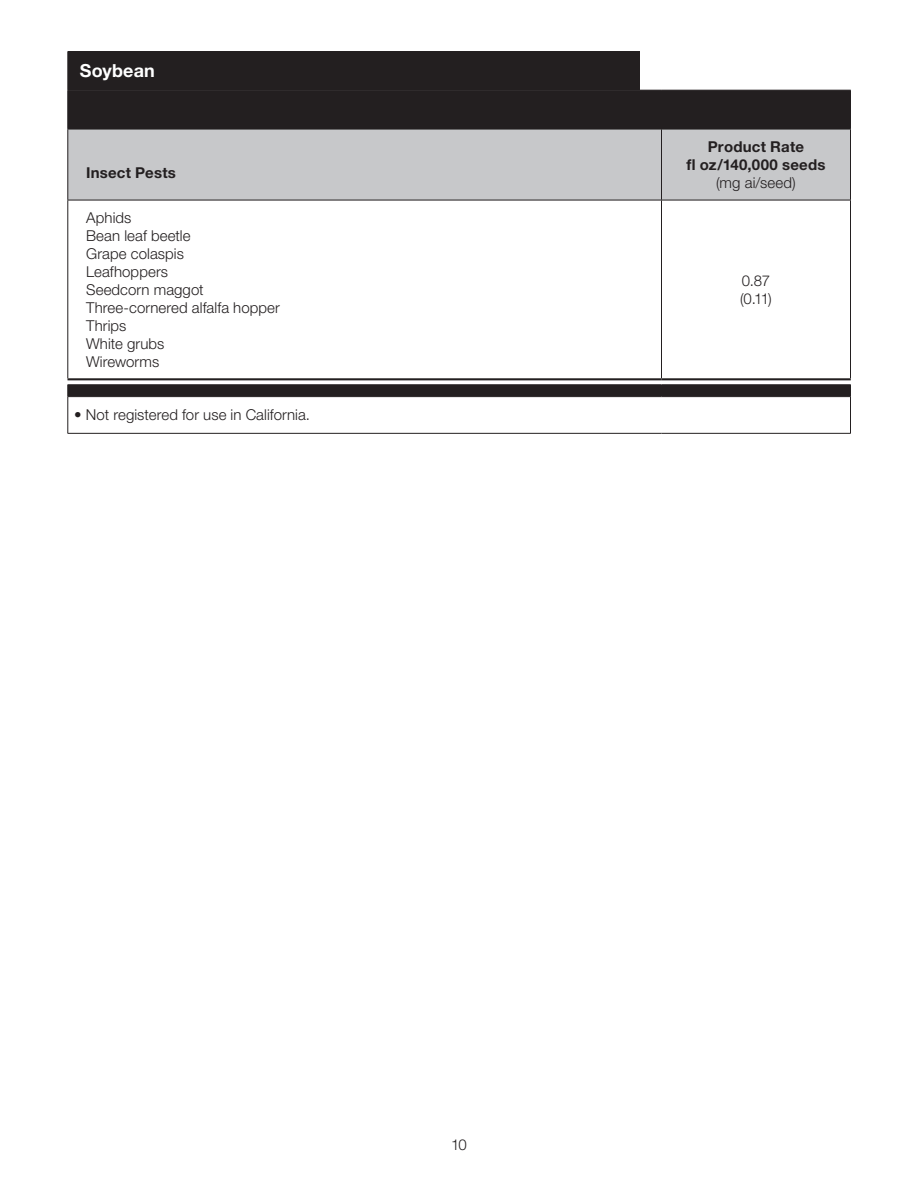
<style>
.page{position:relative;width:918px;height:1188px;background:#fff}
.page>*{position:absolute;margin:0;border:0;box-sizing:border-box;transform-origin:0 0}
.t1{font:700 18px "Helvetica Neue LT Pro";letter-spacing:.005em;color:#fff}
.t2{font:300 15px/18px "Helvetica Neue LT Pro";letter-spacing:.005em;color:#231f20}
.t3{font:700 15px/18px "Helvetica Neue LT Pro";letter-spacing:.015em;color:#231f20;text-align:center}
</style>
<div class="page">
<div style="left:69px;top:91px;width:781px;height:38px;background:#231f20"></div>
<div style="left:69px;top:130px;width:781px;height:70px;background:#c7c8ca"></div>
<svg style="left:68px;top:380px;width:782px;height:53px"></svg>
<hr style="left:68px;top:90px;width:1px;height:39px;background:#231f20">
<hr style="left:68px;top:129px;width:1px;height:71px;background:#231f20">
<hr style="left:661px;top:129px;width:1px;height:71px;background:#231f20">
<hr style="left:850px;top:129px;width:1px;height:71px;background:#231f20">
<hr style="left:68px;top:396px;width:594px;height:1px;background:#231f20">
<hr style="left:68px;top:397px;width:1px;height:36px;background:#231f20">
<hr style="left:662px;top:396px;width:189px;height:1px;background:#231f20">
<hr style="left:850px;top:397px;width:1px;height:36px;background:#231f20">
<hr style="left:68px;top:433px;width:594px;height:1px;background:#231f20">
<hr style="left:662px;top:433px;width:189px;height:1px;background:#231f20">
<hr style="left:68px;top:90px;width:594px;height:1px;background:#231f20">
<hr style="left:662px;top:90px;width:189px;height:1px;background:#231f20">
<hr style="left:68px;top:200px;width:1px;height:178px;background:#231f20">
<hr style="left:68px;top:378px;width:594px;height:2px;background:#231f20">
<hr style="left:662px;top:378px;width:189px;height:2px;background:#231f20">
<hr style="left:68px;top:200px;width:594px;height:1px;background:#231f20">
<hr style="left:662px;top:200px;width:189px;height:1px;background:#231f20">
<hr style="left:661px;top:200px;width:1px;height:178px;background:#231f20">
<hr style="left:850px;top:200px;width:1px;height:178px;background:#231f20">
<hr style="left:68px;top:384px;width:594px;height:1px;background:#231f20">
<hr style="left:662px;top:384px;width:189px;height:1px;background:#231f20">
<hr style="left:850px;top:90px;width:1px;height:39px;background:#231f20">
<hr style="left:68px;top:129px;width:594px;height:1px;background:#231f20">
<hr style="left:662px;top:129px;width:189px;height:1px;background:#231f20">
<div style="left:68px;top:51px;width:572px;height:39px;background:#231f20"></div>
<p class="t1" style="left:80px;top:59px;width:76px">Soybean</p>
<p class="t3" style="left:86px;top:164px;width:91px">Insect Pests</p>
<p class="t2" style="left:86px;top:208px;width:195px">Aphids<br>Bean leaf beetle<br>Grape colaspis<br>Leafhoppers<br>Seedcorn maggot<br>Three-cornered alfalfa hopper<br>Thrips<br>White grubs<br>Wireworms</p>
<p class="t2" style="left:74px;top:406px;width:234px">• Not registered for use in California.</p>
<p class="t3" style="left:686px;top:137px;width:141px">Product Rate<br>fl oz/140,000 seeds</p>
<p class="t2" style="left:716px;top:173px;width:81px">(mg ai/seed)</p>
<p class="t2" style="left:740px;top:271px;width:33px">0.87 (0.11)</p>
<p class="t2" style="left:451px;top:1136px;width:17px">10</p>
</div>
